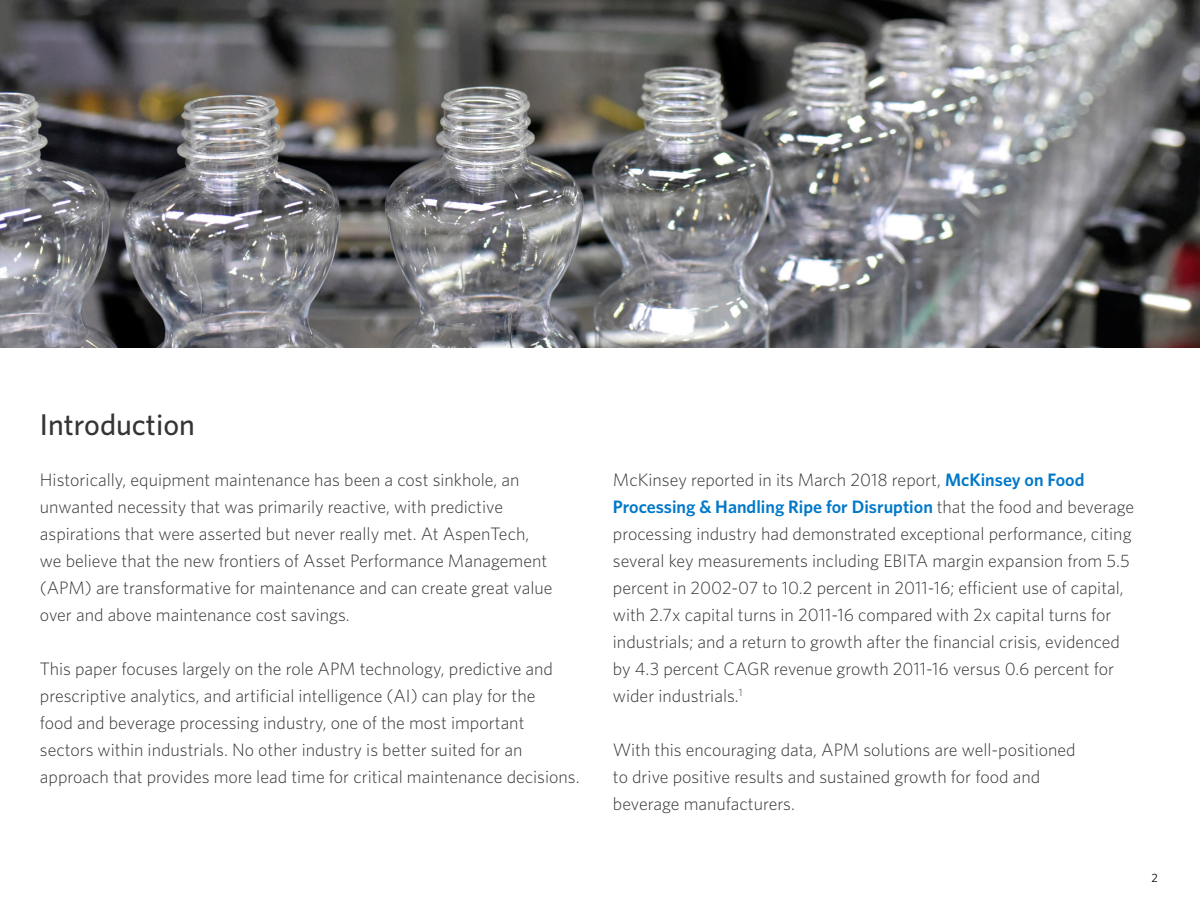
<style>
.page{position:relative;width:1200px;height:900px;background:#fff}
.page>*{position:absolute;margin:0;border:0;box-sizing:border-box;transform-origin:0 0}
.t1{font:500 30px "Whitney";color:#363534}
.body{font:300 18px/27px "Whitney";color:#363534}
.t2{font:12px "Whitney";color:#000}
.s1{font-weight:600;color:#0078c9}
</style>
<div class="page">
<img style="left:0;top:0;width:1200px;height:348px">
<p class="t1" style="left:40px;top:405px;width:157px">Introduction</p>
<p class="body" style="left:40px;top:466px;width:514px">Historically, equipment maintenance has been a cost sinkhole, an unwanted necessity that was primarily reactive, with predictive aspirations that were asserted but never really met. At AspenTech, we believe that the new frontiers of Asset Performance Management (APM) are transformative for maintenance and can create great value over and above maintenance cost savings.</p>
<p class="body" style="left:40px;top:655px;width:541px">This paper focuses largely on the role APM technology, predictive and prescriptive analytics, and artificial intelligence (AI) can play for the<br>food and beverage processing industry, one of the most important sectors within industrials. No other industry is better suited for an approach that provides more lead time for critical maintenance decisions.</p>
<p class="body" style="left:613px;top:466px;width:523px">McKinsey reported in its March 2018 report, <span class="s1">McKinsey on Food Processing &amp; Handling Ripe for Disruption</span> that the food and beverage processing industry had demonstrated exceptional performance, citing several key measurements including EBITA margin expansion from 5.5 percent in 2002-07 to 10.2 percent in 2011-16; efficient use of capital, with 2.7x capital turns in 2011-16 compared with 2x capital turns for industrials; and a return to growth after the financial crisis, evidenced by 4.3 percent CAGR revenue growth 2011-16 versus 0.6 percent for wider industrials.<sup>1</sup></p>
<p class="body" style="left:613px;top:736px;width:464px">With this encouraging data, APM solutions are well-positioned to drive positive results and sustained growth for food and beverage manufacturers.</p>
<p class="t2" style="left:1152px;top:870px;width:8px">2</p>
</div>
